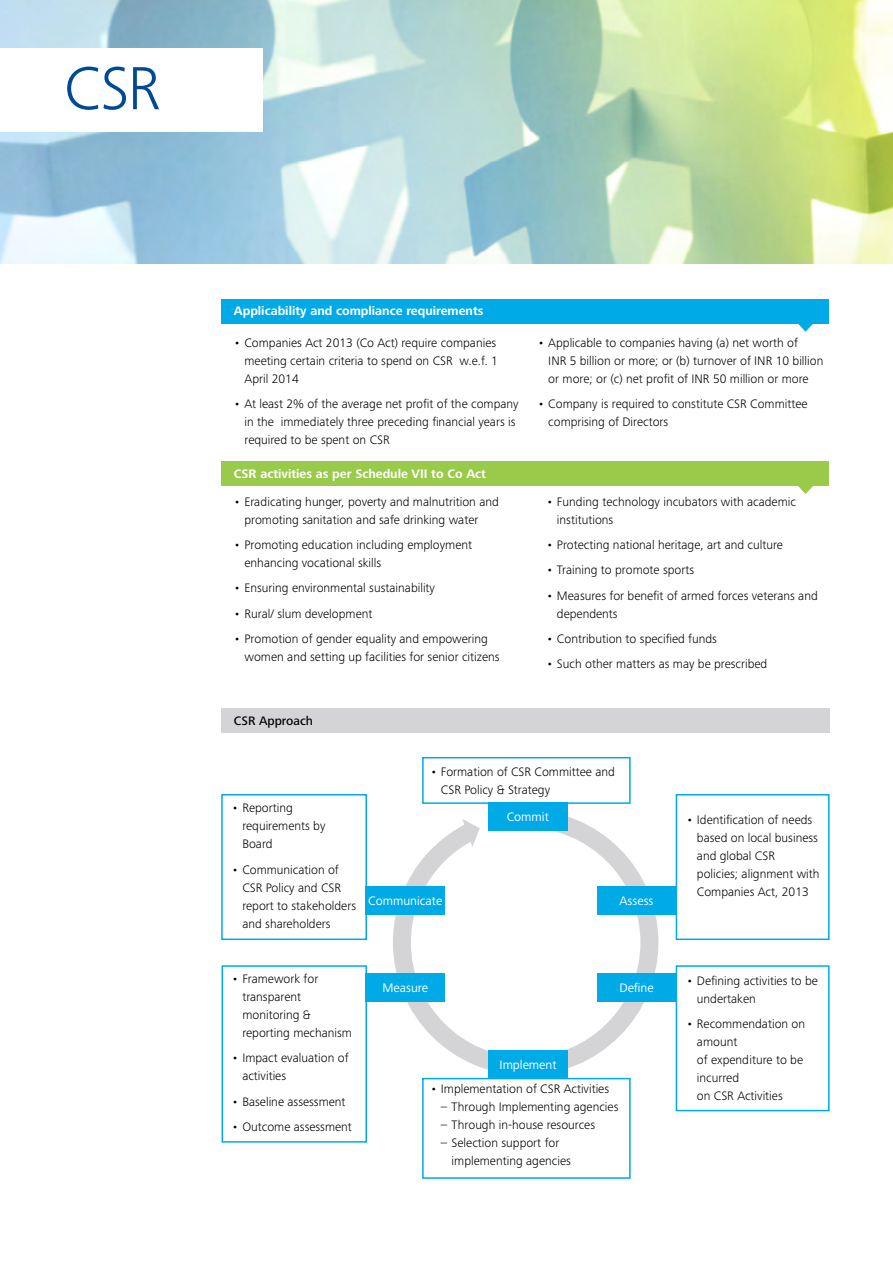
<style>
.page{position:relative;width:893px;height:1263px;background:#fff}
.page>*{position:absolute;margin:0;border:0;box-sizing:border-box;transform-origin:0 0}
.t1{font:300 63px "Frutiger Next Pro";color:#004a94}
.t2{font:300 12.75px/18px "Frutiger Next Pro";color:#000}
.t3{font:700 12.75px "Frutiger Next Pro";color:#fff}
.t4{font:12.75px "Frutiger Next Pro";color:#fff}
.t5{font:500 12.75px "Frutiger Next Pro";color:#000}
</style>
<div class="page">
<div style="left:676px;top:794px;width:154px;height:146px;border:2px solid #00aae7"></div>
<div style="left:676px;top:965px;width:154px;height:146px;border:2px solid #00aae7"></div>
<div style="left:221px;top:299px;width:607px;height:24px;background:#00aae7"></div>
<div style="left:221px;top:461px;width:607px;height:24px;background:#99ca49"></div>
<div style="left:221px;top:708px;width:608px;height:24px;background:#d4d4d6"></div>
<img style="left:0;top:0;width:893px;height:264px">
<svg style="left:393px;top:817px;width:265px;height:253px"></svg>
<div style="left:0;top:48px;width:262px;height:84px;background:#fff"></div>
<svg style="left:795px;top:323px;width:21px;height:9px"></svg>
<svg style="left:795px;top:485px;width:21px;height:9px"></svg>
<div style="left:221px;top:794px;width:146px;height:146px;border:2px solid #00aae7"></div>
<div style="left:222px;top:965px;width:145px;height:177px;border:2px solid #00aae7"></div>
<div style="left:422px;top:1078px;width:209px;height:101px;border:2px solid #00aae7"></div>
<div style="left:422px;top:757px;width:209px;height:47px;border:2px solid #00aae7"></div>
<div style="left:366px;top:886px;width:79px;height:28px;background:#00aae7"></div>
<div style="left:597px;top:973px;width:79px;height:29px;background:#00aae7"></div>
<div style="left:366px;top:973px;width:79px;height:29px;background:#00aae7"></div>
<div style="left:597px;top:886px;width:79px;height:28px;background:#00aae7"></div>
<div style="left:488px;top:1050px;width:80px;height:29px;background:#00aae7"></div>
<div style="left:488px;top:802px;width:80px;height:29px;background:#00aae7"></div>
<h1 class="t1" style="left:64px;top:52px;width:98px">CSR</h1>
<p class="t3" style="left:234px;top:304px;width:251px">Applicability and compliance requirements</p>
<p class="t2" style="left:244px;top:334px;width:255px;text-indent:-11px">• Companies Act 2013 (Co Act) require companies meeting certain criteria to spend on CSR w.e.f. 1<br>April 2014</p>
<p class="t2" style="left:244px;top:395px;width:276px;text-indent:-11px">• At least 2% of the average net profit of the company in the immediately three preceding financial years is required to be spent on CSR</p>
<p class="t3" style="left:234px;top:466px;width:254px">CSR activities as per Schedule VII to Co Act</p>
<p class="t2" style="left:244px;top:492px;width:256px;text-indent:-11px">• Eradicating hunger, poverty and malnutrition and promoting sanitation and safe drinking water</p>
<p class="t2" style="left:244px;top:536px;width:229px;text-indent:-11px">• Promoting education including employment enhancing vocational skills</p>
<p class="t2" style="left:234px;top:579px;width:203px">• Ensuring environmental sustainability</p>
<p class="t2" style="left:234px;top:604px;width:140px">• Rural/ slum development</p>
<p class="t2" style="left:244px;top:629px;width:257px;text-indent:-11px">• Promotion of gender equality and empowering women and setting up facilities for senior citizens</p>
<p class="t5" style="left:234px;top:713px;width:81px">CSR Approach</p>
<p class="t2" style="left:548px;top:334px;width:277px;text-indent:-11px">• Applicable to companies having (a) net worth of<br>INR 5 billion or more; or (b) turnover of INR 10 billion or more; or (c) net profit of INR 50 million or more</p>
<p class="t2" style="left:548px;top:395px;width:261px;text-indent:-11px">• Company is required to constitute CSR Committee comprising of Directors</p>
<p class="t2" style="left:557px;top:492px;width:240px;text-indent:-11px">• Funding technology incubators with academic institutions</p>
<p class="t2" style="left:546px;top:536px;width:238px">• Protecting national heritage, art and culture</p>
<p class="t2" style="left:546px;top:561px;width:149px">• Training to promote sports</p>
<p class="t2" style="left:557px;top:586px;width:262px;text-indent:-11px">• Measures for benefit of armed forces veterans and dependents</p>
<p class="t2" style="left:546px;top:629px;width:172px">• Contribution to specified funds</p>
<p class="t2" style="left:546px;top:655px;width:222px">• Such other matters as may be prescribed</p>
<p class="t2" style="left:242px;top:799px;width:85px;text-indent:-11px">• Reporting requirements by<br>Board</p>
<p class="t2" style="left:242px;top:860px;width:115px;text-indent:-11px">• Communication of<br>CSR Policy and CSR report to stakeholders and shareholders</p>
<p class="t2" style="left:441px;top:763px;width:175px;text-indent:-11px">• Formation of CSR Committee and<br>CSR Policy &amp; Strategy</p>
<p class="t4" style="left:368px;top:893px;width:76px">Communicate</p>
<p class="t4" style="left:507px;top:810px;width:44px">Commit</p>
<p class="t4" style="left:620px;top:894px;width:36px">Assess</p>
<p class="t2" style="left:242px;top:970px;width:111px;text-indent:-11px">• Framework for transparent monitoring &amp; reporting mechanism</p>
<p class="t2" style="left:242px;top:1049px;width:108px;text-indent:-11px">• Impact evaluation of activities</p>
<p class="t2" style="left:232px;top:1092px;width:115px">• Baseline assessment</p>
<p class="t2" style="left:232px;top:1118px;width:122px">• Outcome assessment</p>
<p class="t4" style="left:382px;top:981px;width:47px">Measure</p>
<p class="t4" style="left:619px;top:981px;width:36px">Define</p>
<p class="t4" style="left:499px;top:1057px;width:59px">Implement</p>
<p class="t2" style="left:430px;top:1080px;width:180px">• Implementation of CSR Activities</p>
<p class="t2" style="left:441px;top:1098px;width:179px">– Through Implementing agencies</p>
<p class="t2" style="left:441px;top:1116px;width:156px">– Through in-house resources</p>
<p class="t2" style="left:452px;top:1134px;width:121px;text-indent:-11px">– Selection support for implementing agencies</p>
<p class="t2" style="left:697px;top:811px;width:124px;text-indent:-11px">• Identification of needs based on local business and global CSR<br>policies; alignment with<br>Companies Act, 2013</p>
<p class="t2" style="left:697px;top:971px;width:123px;text-indent:-11px">• Defining activities to be undertaken</p>
<p class="t2" style="left:697px;top:1015px;width:110px;text-indent:-11px">• Recommendation on amount<br>of expenditure to be incurred<br>on CSR Activities</p>
</div>
